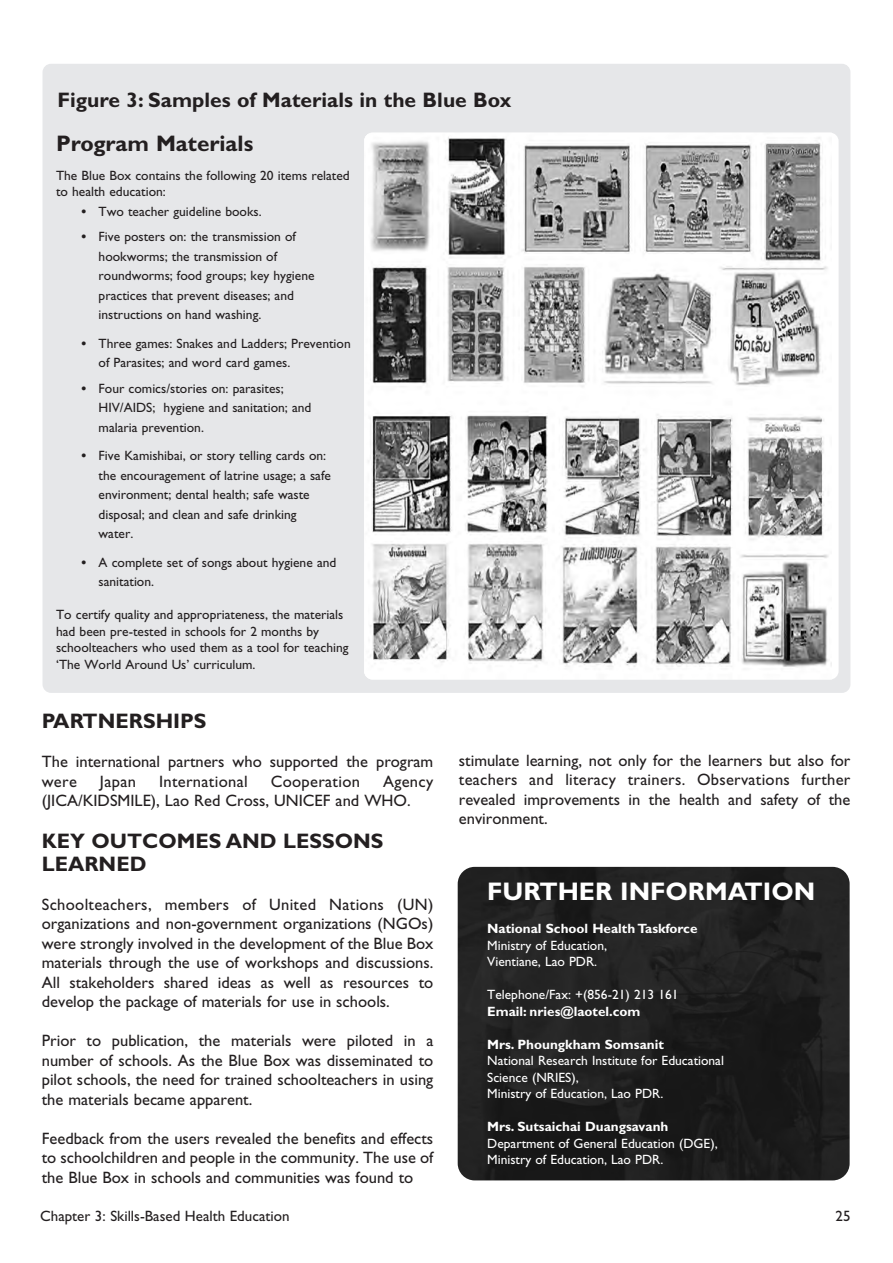
<style>
.page{position:relative;width:893px;height:1263px;background:#fff}
.page>*{position:absolute;margin:0;border:0;box-sizing:border-box;transform-origin:0 0}
.t1{font:700 25.5px "Gill Sans";color:#fff}
.t2{font:700 22.5px "Gill Sans";color:#231f20}
.t3{font:700 21px/22.5px "Gill Sans";color:#231f20}
.t4{font:16.5px/19.5px "Gill Sans";color:#231f20;text-align:justify}
.t5{font:16.5px "Gill Sans";letter-spacing:.02em;color:#231f20}
.t6{font:15px "Gill Sans";color:#231f20}
.t7{font:13.5px/19.5px "Gill Sans";color:#231f20}
.t8{font:13.5px/16.5px "Gill Sans";color:#fff}
.t9{font:700 13.5px "Gill Sans";color:#fff}
.s1{font-weight:700}
</style>
<div class="page">
<div style="left:43px;top:64px;width:807px;height:629px;background:#e6e7e9;border-radius:9px"></div>
<img style="left:458px;top:867px;width:392px;height:313px;border-radius:17px">
<img style="left:364px;top:133px;width:467px;height:546px">
<p class="t3" style="left:58px;top:90px;width:455px">Figure 3: Samples of Materials in the Blue Box</p>
<h2 class="t2" style="left:56px;top:135px;width:199px">Program Materials</h2>
<p class="t7" style="left:56px;top:168px;width:295px;line-height:16.5px">The Blue Box contains the following 20 items related to health education:</p>
<p class="t7" style="left:82px;top:203px;width:182px"><span class="s1">•</span> Two teacher guideline books.</p>
<p class="t7" style="left:99px;top:228px;width:218px;text-indent:-17px"><span class="s1">•</span> Five posters on: the transmission of hookworms; the transmission of roundworms; food groups; key hygiene practices that prevent diseases; and instructions on hand washing.</p>
<p class="t7" style="left:99px;top:335px;width:254px;text-indent:-17px"><span class="s1">•</span> Three games: Snakes and Ladders; Prevention of Parasites; and word card games.</p>
<p class="t7" style="left:99px;top:380px;width:214px;text-indent:-17px"><span class="s1">•</span> Four comics/stories on: parasites;<br>HIV/AIDS; hygiene and sanitation; and malaria prevention.</p>
<p class="t7" style="left:99px;top:447px;width:234px;text-indent:-17px"><span class="s1">•</span> Five Kamishibai, or story telling cards on: the encouragement of latrine usage; a safe environment; dental health; safe waste disposal; and clean and safe drinking water.</p>
<p class="t7" style="left:99px;top:554px;width:239px;text-indent:-17px"><span class="s1">•</span> A complete set of songs about hygiene and sanitation.</p>
<p class="t7" style="left:56px;top:608px;width:294px;line-height:16.5px">To certify quality and appropriateness, the materials had been pre-tested in schools for 2 months by schoolteachers who used them as a tool for teaching ‘The World Around Us’ curriculum.</p>
<p class="t3" style="left:42px;top:712px;width:166px">PARTNERSHIPS</p>
<p class="t4" style="left:42px;top:753px;width:393px">The international partners who supported the program were</p>
<p class="t4" style="left:100px;top:773px;width:38px">Japan</p>
<p class="t5" style="left:159px;top:775px;width:90px">International</p>
<p class="t5" style="left:271px;top:775px;width:91px">Cooperation</p>
<p class="t4" style="left:42px;top:773px;width:393px;text-indent:341px">Agency (JICA/KIDSMILE), Lao Red Cross, UNICEF and WHO.</p>
<p class="t3" style="left:42px;top:832px;width:343px">KEY OUTCOMES AND LESSONS<br>LEARNED</p>
<p class="t4" style="left:42px;top:896px;width:393px">Schoolteachers, members of United Nations (UN) organizations and non-government organizations (NGOs) were strongly involved in the development of the Blue Box materials through the use of workshops and discussions.<br>All stakeholders shared ideas as well as resources to develop the package of materials for use in schools.</p>
<p class="t4" style="left:42px;top:1032px;width:393px">Prior to publication, the materials were piloted in a number of schools. As the Blue Box was disseminated to pilot schools, the need for trained schoolteachers in using the materials became apparent.</p>
<p class="t4" style="left:42px;top:1130px;width:393px">Feedback from the users revealed the benefits and effects to schoolchildren and people in the community. The use of the Blue Box in schools and communities was found to</p>
<p class="t4" style="left:459px;top:752px;width:393px">stimulate learning, not only for the learners but also for teachers and literacy trainers. Observations further revealed improvements in the health and safety of the environment.</p>
<h1 class="t1" style="left:487px;top:882px;width:330px">FURTHER INFORMATION</h1>
<p class="t9" style="left:487px;top:923px;width:212px">National School Health Taskforce</p>
<p class="t8" style="left:487px;top:938px;width:121px">Ministry of Education,<br>Vientiane, Lao PDR.</p>
<p class="t8" style="left:487px;top:988px;width:193px">Telephone/Fax: +(856-21) 213 161</p>
<p class="t9" style="left:487px;top:1006px;width:155px">Email: nries@laotel.com</p>
<p class="t9" style="left:487px;top:1039px;width:178px">Mrs. Phoungkham Somsanit</p>
<p class="t8" style="left:487px;top:1054px;width:238px">National Research Institute for Educational<br>Science (NRIES),<br>Ministry of Education, Lao PDR.</p>
<p class="t9" style="left:487px;top:1121px;width:183px">Mrs. Sutsaichai Duangsavanh</p>
<p class="t8" style="left:487px;top:1136px;width:232px">Department of General Education (DGE),<br>Ministry of Education, Lao PDR.</p>
<p class="t6" style="left:40px;top:1210px;width:251px">Chapter 3: Skills-Based Health Education</p>
<p class="t6" style="left:835px;top:1210px;width:16px">25</p>
</div>
